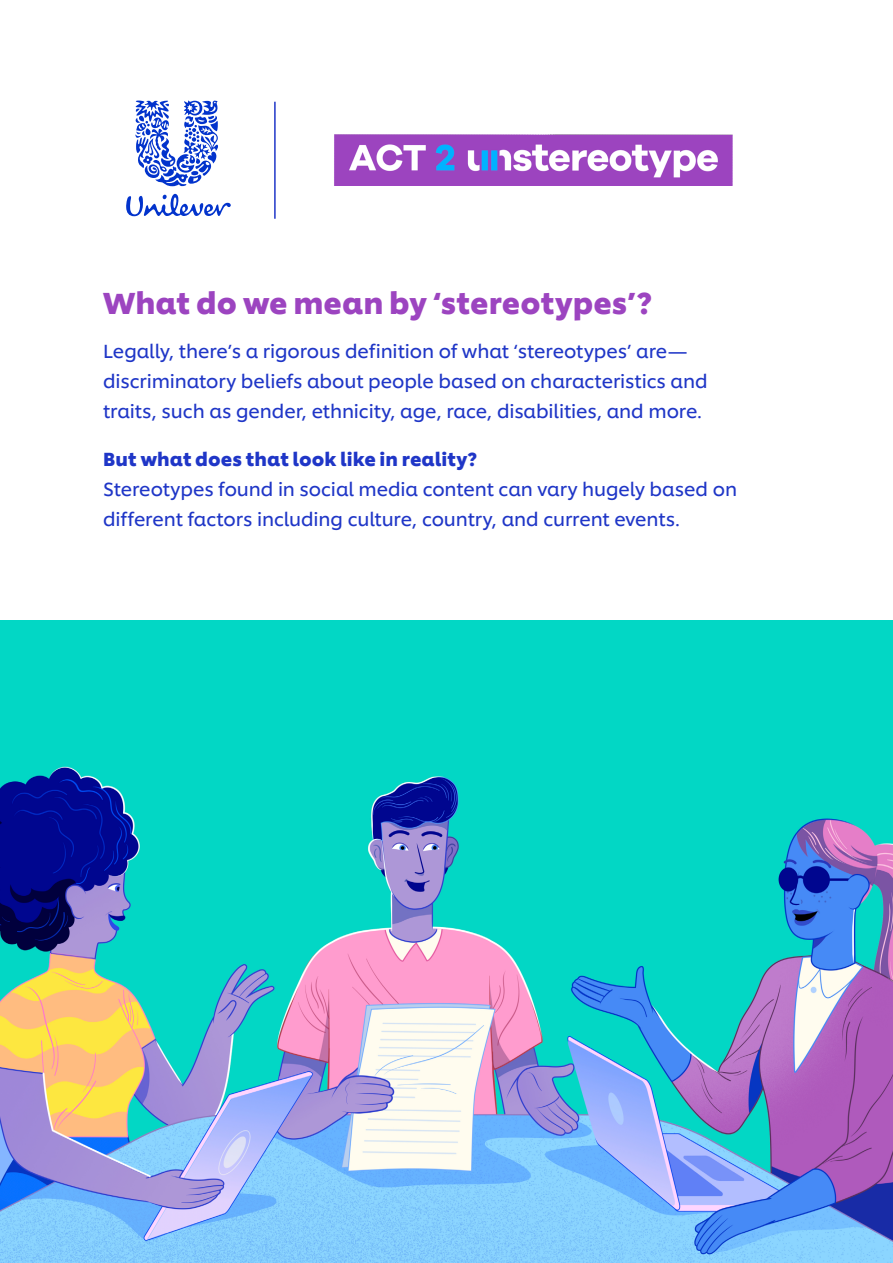
<style>
.page{position:relative;width:893px;height:1263px;background:#fff}
.page>*{position:absolute;margin:0;border:0;box-sizing:border-box;transform-origin:0 0}
.t1{font:700 30px "Unilever Shilling";color:#9c44c0}
.t2{font:18.75px/30px "Unilever Shilling";letter-spacing:-.005em;color:#1f36c7}
.t3{font:700 18.75px "Unilever Shilling";letter-spacing:.005em;color:#1f36c7}
</style>
<div class="page">
<img style="left:0;top:621px;width:893px;height:642px">
<svg style="left:126px;top:194px;width:105px;height:22px"></svg>
<svg style="left:135px;top:101px;width:83px;height:85px"></svg>
<hr style="left:274px;top:102px;width:2px;height:117px;background:#1f36c7">
<img style="left:334px;top:135px;width:399px;height:51px">
<h1 class="t1" style="left:103px;top:280px;width:551px">What do we mean by ‘stereotypes’?</h1>
<p class="t2" style="left:103px;top:334px;width:606px">Legally, there’s a rigorous definition of what ‘stereotypes’ are— discriminatory beliefs about people based on characteristics and traits, such as gender, ethnicity, age, race, disabilities, and more.</p>
<p class="t3" style="left:103px;top:444px;width:376px">But what does that look like in reality?</p>
<p class="t2" style="left:103px;top:473px;width:635px">Stereotypes found in social media content can vary hugely based on different factors including culture, country, and current events.</p>
</div>
